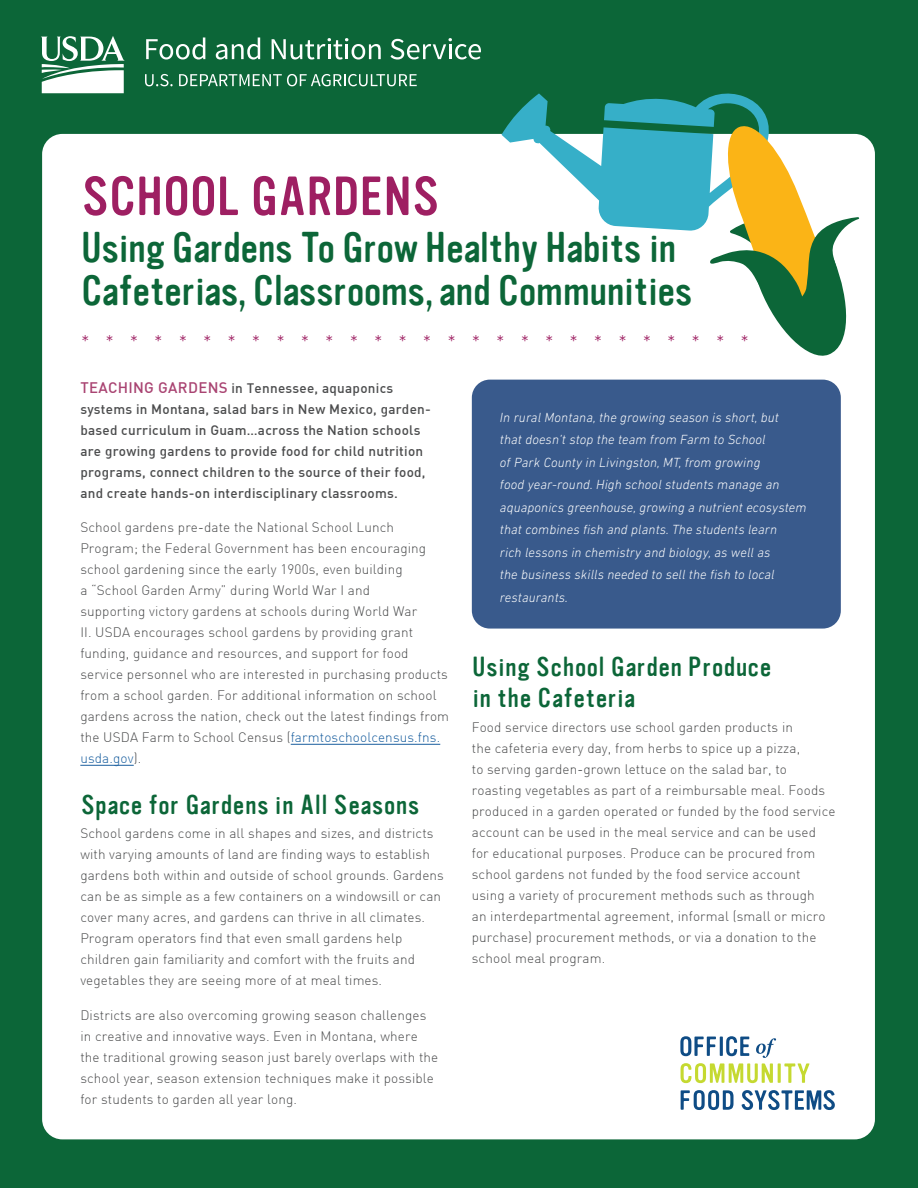
<style>
.page{position:relative;width:918px;height:1188px;background:#0c6638}
.page>*{position:absolute;margin:0;border:0;box-sizing:border-box;transform-origin:0 0}
.t1{font:54px "Vinyl";letter-spacing:-.045em;color:#9e1f62}
.t2{font:42px/43.5px "Vinyl";letter-spacing:-.045em;color:#0c6638}
.t3{font:27px/31.5px "Vinyl";letter-spacing:-.005em;color:#0c6638}
.t4{font:300 18px "DIN";color:#9e1f62}
.t5{font:300 13.5px/21px "DIN";letter-spacing:.01em;color:#4b4c4d}
.t6{font:italic 300 13.5px/22.5px "DIN Next LT Pro";letter-spacing:.01em;color:#fff}
.t7{font:500 13.5px/21px "DIN";letter-spacing:.02em;color:#4b4c4d}
.s1{font-size:15px;color:#a94472}
.s2{color:#175d9e}
</style>
<div class="page">
<div style="left:42px;top:134px;width:833px;height:1005px;background:#fff;border-radius:20px"></div>
<svg style="left:146px;top:37px;width:59px;height:23px"></svg>
<svg style="left:216px;top:37px;width:44px;height:23px"></svg>
<svg style="left:272px;top:38px;width:109px;height:22px"></svg>
<svg style="left:390px;top:38px;width:91px;height:22px"></svg>
<svg style="left:145px;top:74px;width:28px;height:12px"></svg>
<svg style="left:179px;top:74px;width:238px;height:12px"></svg>
<svg style="left:41px;top:36px;width:84px;height:57px"></svg>
<div style="left:472px;top:380px;width:369px;height:249px;background:#395a8c;border-radius:18px"></div>
<svg style="left:681px;top:1090px;width:53px;height:20px"></svg>
<svg style="left:742px;top:1090px;width:93px;height:20px"></svg>
<svg style="left:680px;top:1036px;width:129px;height:47px"></svg>
<hr style="left:291px;top:744px;width:149px;height:1px;background:#175d9e">
<hr style="left:80px;top:765px;width:54px;height:1px;background:#175d9e">
<svg style="left:502px;top:93px;width:357px;height:263px"></svg>
<p class="t1" style="left:80px;top:167px;width:362px">SCHOOL GARDENS</p>
<p class="t2" style="left:80px;top:226px;width:614px">Using Gardens To Grow Healthy Habits in<br>Cafeterias, Classrooms, and Communities</p>
<p class="t4" style="left:81px;top:330px;width:669px">****************************</p>
<p class="t7" style="left:80px;top:377px;width:352px"><span class="s1">TEACHING GARDENS</span> in Tennessee, aquaponics systems in Montana, salad bars in New Mexico, garden&shy;based curriculum in Guam…across the Nation schools are growing gardens to provide food for child nutrition programs, connect children to the source of their food, and create hands-on interdisciplinary classrooms.</p>
<p class="t5" style="left:80px;top:517px;width:370px">School gardens pre-date the National School Lunch Program; the Federal Government has been encouraging school gardening since the early 1900s, even building<br>a “School Garden Army” during World War I and<br>supporting victory gardens at schools during World War<br>II. USDA encourages school gardens by providing grant funding, guidance and resources, and support for food service personnel who are interested in purchasing products from a school garden. For additional information on school gardens across the nation, check out the latest findings from the USDA Farm to School Census (<span class="s2">farmtoschoolcensus.fns. usda.gov</span>).</p>
<p class="t3" style="left:80px;top:789px;width:341px">Space for Gardens in All Seasons</p>
<p class="t5" style="left:80px;top:823px;width:365px">School gardens come in all shapes and sizes, and districts with varying amounts of land are finding ways to establish gardens both within and outside of school grounds. Gardens can be as simple as a few containers on a windowsill or can cover many acres, and gardens can thrive in all climates.<br>Program operators find that even small gardens help children gain familiarity and comfort with the fruits and vegetables they are seeing more of at meal times.</p>
<p class="t5" style="left:80px;top:1004px;width:359px">Districts are also overcoming growing season challenges in creative and innovative ways. Even in Montana, where the traditional growing season just barely overlaps with the school year, season extension techniques make it possible for students to garden all year long.</p>
<p class="t6" style="left:500px;top:406px;width:308px">In rural Montana, the growing season is short, but<br>that doesn’t stop the team from Farm to School<br>of Park County in Livingston, MT, from growing<br>food year-round. High school students manage an aquaponics greenhouse, growing a nutrient ecosystem that combines fsh and plants. The students learn<br>rich lessons in chemistry and biology, as well as<br>the business skills needed to sell the fsh to local restaurants.</p>
<p class="t3" style="left:472px;top:651px;width:301px">Using School Garden Produce in the Cafeteria</p>
<p class="t5" style="left:472px;top:716px;width:365px">Food service directors use school garden products in<br>the cafeteria every day, from herbs to spice up a pizza,<br>to serving garden-grown lettuce on the salad bar, to roasting vegetables as part of a reimbursable meal. Foods produced in a garden operated or funded by the food service account can be used in the meal service and can be used for educational purposes. Produce can be procured from school gardens not funded by the food service account using a variety of procurement methods such as through<br>an interdepartmental agreement, informal (small or micro purchase) procurement methods, or via a donation to the school meal program.</p>
</div>
